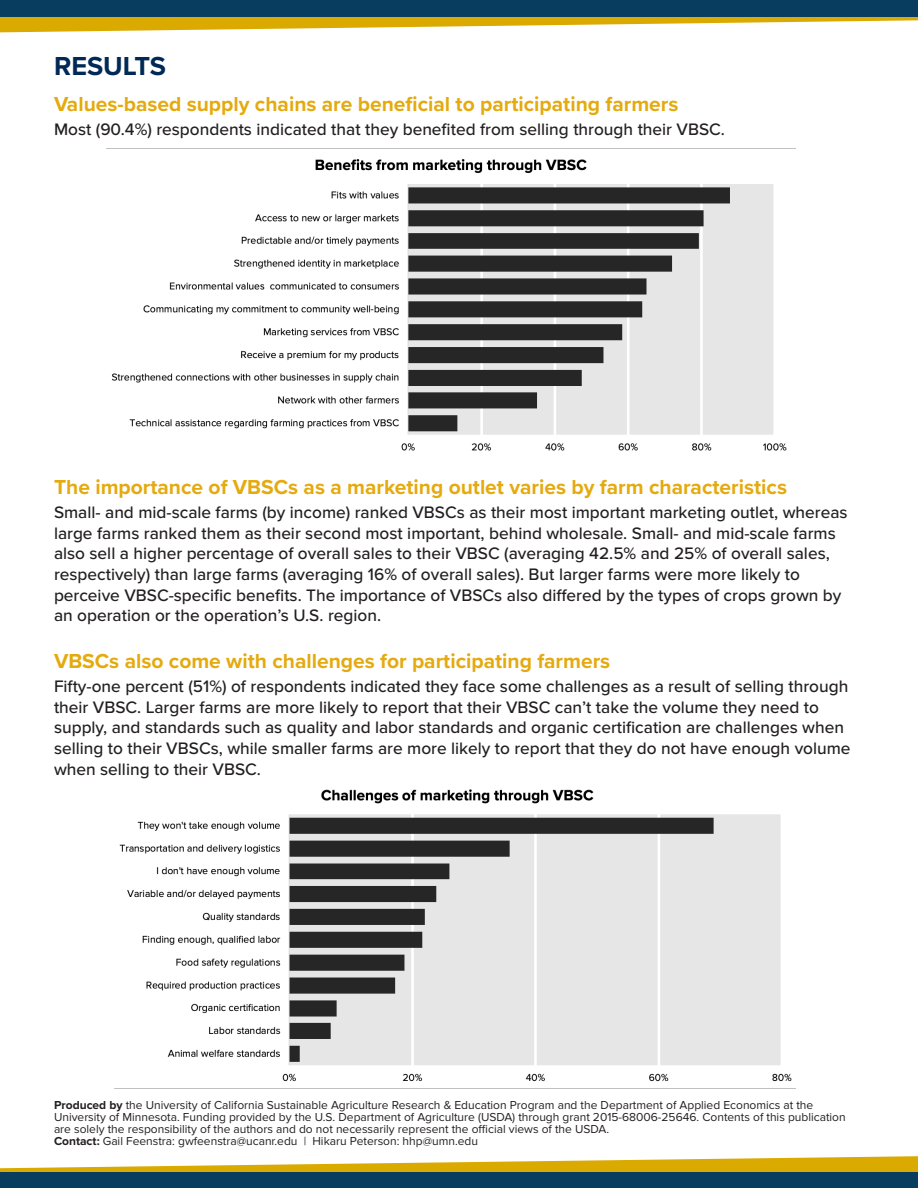
<style>
.page{position:relative;width:918px;height:1188px;background:#fff}
.page>*{position:absolute;margin:0;border:0;box-sizing:border-box;transform-origin:0 0}
.Heading{font:700 27px "Proxima Nova";color:#002955}
.t1{font:700 21px "Proxima Nova";color:#e4aa0f}
.t2{font:500 17.25px/20.7px "Proxima Nova";color:#231f20}
.t3{font:12px/12px "Proxima Nova";color:#231f20}
.s1{font-weight:700}
</style>
<div class="page">
<img style="left:106px;top:148px;width:690px;height:303px">
<img style="left:115px;top:789px;width:681px;height:300px">
<svg style="left:0;top:1156px;width:918px;height:17px"></svg>
<div style="left:0;top:1173px;width:918px;height:15px;background:#083d60"></div>
<svg style="left:0;top:16px;width:918px;height:16px"></svg>
<div style="left:0;top:0;width:918px;height:16px;background:#083d60"></div>
<p class="Heading" style="left:54px;top:46px;width:114px">RESULTS</p>
<p class="t1" style="left:54px;top:89px;width:626px">Values-based supply chains are beneficial to participating farmers</p>
<p class="t2" style="left:54px;top:120px;width:673px">Most (90.4%) respondents indicated that they benefited from selling through their VBSC.</p>
<p class="t1" style="left:54px;top:472px;width:735px">The importance of VBSCs as a marketing outlet varies by farm characteristics</p>
<p class="t2" style="left:54px;top:502px;width:795px">Small- and mid-scale farms (by income) ranked VBSCs as their most important marketing outlet, whereas large farms ranked them as their second most important, behind wholesale. Small- and mid-scale farms also sell a higher percentage of overall sales to their VBSC (averaging 42.5% and 25% of overall sales, respectively) than large farms (averaging 16% of overall sales). But larger farms were more likely to perceive VBSC-specific benefits. The importance of VBSCs also differed by the types of crops grown by an operation or the operation’s U.S. region.</p>
<p class="t1" style="left:54px;top:646px;width:558px">VBSCs also come with challenges for participating farmers</p>
<p class="t2" style="left:54px;top:676px;width:798px">Fifty-one percent (51%) of respondents indicated they face some challenges as a result of selling through their VBSC. Larger farms are more likely to report that their VBSC can’t take the volume they need to supply, and standards such as quality and labor standards and organic certification are challenges when selling to their VBSCs, while smaller farms are more likely to report that they do not have enough volume when selling to their VBSC.</p>
<p class="t3" style="left:54px;top:1100px;width:793px"><span class="s1">Produced by</span> the University of California Sustainable Agriculture Research &amp; Education Program and the Department of Applied Economics at the<br>University of Minnesota. Funding provided by the U.S. Department of Agriculture (USDA) through grant 2015-68006-25646. Contents of this publication are solely the responsibility of the authors and do not necessarily represent the official views of the USDA.</p>
<p class="t3" style="left:54px;top:1136px;width:426px"><span class="s1">Contact:</span> Gail Feenstra: gwfeenstra@ucanr.edu | Hikaru Peterson: hhp@umn.edu</p>
</div>
